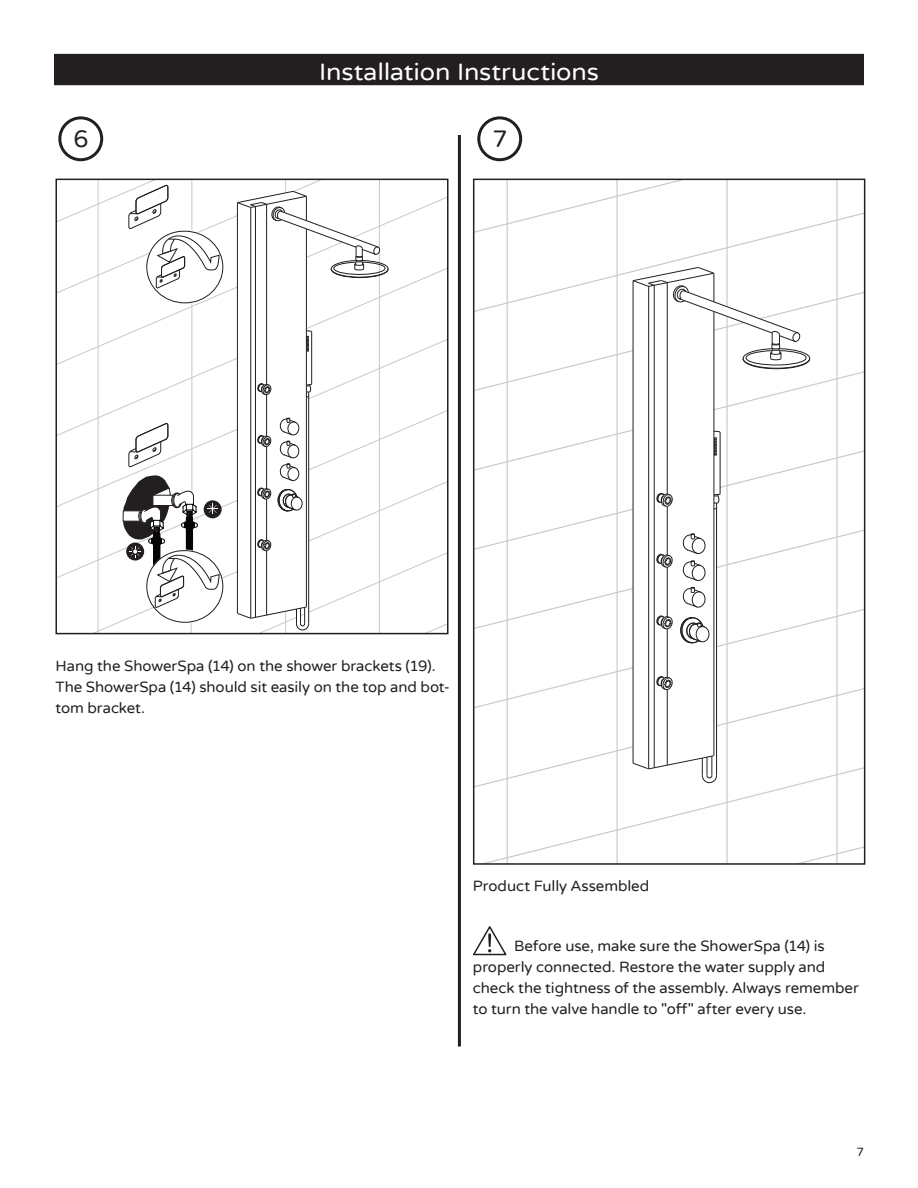
<style>
.page{position:relative;width:918px;height:1188px;background:#fff}
.page>*{position:absolute;margin:0;border:0;box-sizing:border-box;transform-origin:0 0}
.Header_BAR{font:24px "Varela Round";letter-spacing:-.005em;color:#fff;scale:1.05 1}
.Sub_Italic_Gray{font:24px "Varela Round";color:#231f20}
.Sub_Italic_Gray-2{font:15px/21px "Varela Round";letter-spacing:-.005em;color:#231f20}
.t1{font:12px "Varela Round";color:#231f20}
</style>
<div class="page">
<svg style="left:59px;top:182px;width:386px;height:449px"></svg>
<div style="left:56px;top:179px;width:392px;height:455px;border:2px solid #231f20"></div>
<svg style="left:476px;top:182px;width:386px;height:680px"></svg>
<div style="left:473px;top:179px;width:392px;height:686px;border:2px solid #231f20"></div>
<div style="left:58px;top:116px;width:45px;height:45px;border:3px solid #231f20;border-radius:50%"></div>
<div style="left:477px;top:116px;width:45px;height:45px;border:3px solid #231f20;border-radius:50%"></div>
<div style="left:54px;top:54px;width:810px;height:31px;background:#231f20"></div>
<hr style="left:458px;top:135px;width:3px;height:912px;background:#231f20">
<svg style="left:473px;top:926px;width:34px;height:30px"></svg>
<p class="Header_BAR" style="left:319px;top:57px;width:268px">Installation Instructions</p>
<p class="Sub_Italic_Gray" style="left:73px;top:124px;width:17px">6</p>
<p class="Sub_Italic_Gray" style="left:492px;top:124px;width:17px">7</p>
<p class="Sub_Italic_Gray-2" style="left:56px;top:656px;width:396px">Hang the ShowerSpa (14) on the shower brackets (19).<br>The ShowerSpa (14) should sit easily on the top and bot&shy;tom bracket.</p>
<p class="Sub_Italic_Gray-2" style="left:473px;top:876px;width:178px">Product Fully Assembled</p>
<p class="Sub_Italic_Gray-2" style="left:473px;top:936px;width:387px;text-indent:41px">Before use, make sure the ShowerSpa (14) is properly connected. Restore the water supply and check the tightness of the assembly. Always remember to turn the valve handle to "off" after every use.</p>
<p class="t1" style="left:856px;top:1144px;width:9px">7</p>
</div>
